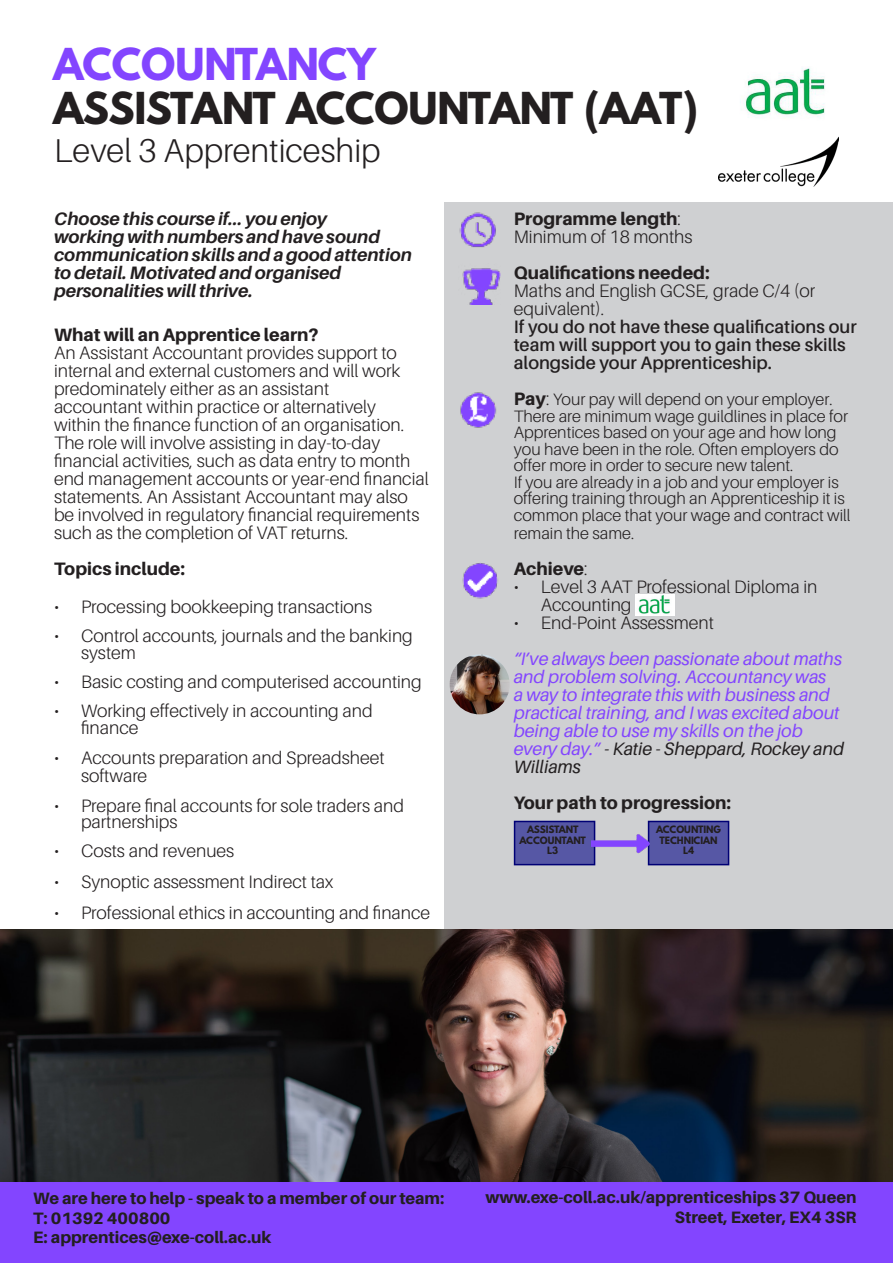
<style>
.page{position:relative;width:893px;height:1263px;background:#fff}
.page>*{position:absolute;margin:0;border:0;box-sizing:border-box;transform-origin:0 0}
.t1{font:700 39px "League Spartan";letter-spacing:-.02em;color:#231f20}
.t2{font:700 39px "League Spartan";color:#8345ff}
.t3{font:300 33px "Aileron";color:#231f20}
.t4{font:300 18px/18px "Aileron";color:#231f20}
.t5{font:italic 18px/18px "Aileron";color:#8345ff}
.t6{font:600 18px/18px "Aileron";color:#231f20}
.t7{font:italic 700 18px/18px "Aileron";color:#231f20}
.t8{font:800 18px "Aileron";color:#231f20}
.t9{font:300 16.5px/16.5px "Aileron";color:#231f20}
.t10{font:800 16.5px/19.8px "Aileron";color:#231f20}
.t11{font:700 9px "League Spartan";color:#231f20}
.t12{font:700 9px "League Spartan";letter-spacing:-.02em;color:#231f20}
.s1{font-weight:800}
.s2{font-weight:300}
.s3{font-weight:800;font-size:18px}
.s4{font-size:18px}
.s5{color:#231f20}
</style>
<div class="page">
<div style="left:445px;top:202px;width:448px;height:753px;background:#cfd0d2"></div>
<img style="left:0;top:929px;width:893px;height:253px">
<img style="left:462px;top:268px;width:39px;height:37px">
<img style="left:459px;top:212px;width:37px;height:35px">
<img style="left:462px;top:563px;width:36px;height:36px">
<img style="left:460px;top:392px;width:37px;height:36px">
<img style="left:718px;top:137px;width:121px;height:49px">
<img style="left:740px;top:68px;width:85px;height:49px">
<div style="left:0;top:1182px;width:893px;height:81px;background:#8345ff"></div>
<img style="left:450px;top:654px;width:60px;height:60px;border-radius:30px">
<img style="left:636px;top:594px;width:39px;height:22px">
<div style="left:514px;top:821px;width:81px;height:44px;background:#5657a5;border:2px solid #000075"></div>
<div style="left:648px;top:821px;width:81px;height:44px;background:#5657a5;border:2px solid #000075"></div>
<img style="left:591px;top:831px;width:59px;height:24px">
<p class="t2" style="left:53px;top:34px;width:324px">ACCOUNTANCY</p>
<p class="t1" style="left:53px;top:77px;width:646px">ASSISTANT ACCOUNTANT (AAT)</p>
<p class="t3" style="left:54px;top:133px;width:328px">Level 3 Apprenticeship</p>
<p class="t7" style="left:54px;top:210px;width:360px">Choose this course if... you enjoy<br>working with numbers and have sound communication skills and a good attention to detail. Motivated and organised personalities will thrive.</p>
<p class="t4" style="left:54px;top:326px;width:344px"><span class="s1">What will an Apprentice learn?<br></span>An Assistant Accountant provides support to</p>
<p class="t4" style="left:54px;top:362px;width:348px">internal and external customers and will work</p>
<p class="t4" style="left:54px;top:380px;width:277px">predominately either as an assistant</p>
<p class="t4" style="left:54px;top:398px;width:324px">accountant within practice or alternatively</p>
<p class="t4" style="left:54px;top:416px;width:376px">within the finance function of an organisation.<br>The role will involve assisting in day-to-day financial activities, such as data entry to month end management accounts or year-end financial statements. An Assistant Accountant may also be involved in regulatory financial requirements such as the completion of VAT returns.</p>
<p class="t8" style="left:54px;top:558px;width:133px">Topics include:</p>
<p class="t4" style="left:54px;top:598px;width:320px">• Processing bookkeeping transactions</p>
<p class="t4" style="left:81px;top:628px;width:333px;line-height:16.5px;text-indent:-27px">• Control accounts, journals and the banking system</p>
<p class="t4" style="left:54px;top:673px;width:369px">• Basic costing and computerised accounting</p>
<p class="t4" style="left:81px;top:703px;width:293px;line-height:16.5px;text-indent:-27px">• Working effectively in accounting and finance</p>
<p class="t4" style="left:81px;top:749px;width:305px;text-indent:-27px">• Accounts preparation and Spreadsheet software</p>
<p class="t4" style="left:81px;top:797px;width:324px;line-height:16.5px;text-indent:-27px">• Prepare final accounts for sole traders and partnerships</p>
<p class="t4" style="left:54px;top:842px;width:182px">• Costs and revenues</p>
<p class="t4" style="left:54px;top:873px;width:281px">• Synoptic assessment Indirect tax</p>
<p class="t4" style="left:54px;top:904px;width:378px">• Professional ethics in accounting and finance</p>
<p class="t8" style="left:514px;top:209px;width:169px">Programme length<span class="s2">:</span></p>
<p class="t4" style="left:514px;top:228px;width:180px">Minimum of 18 months</p>
<p class="t6" style="left:514px;top:264px;width:344px"><span class="s1">Qualifications needed:<br></span><span class="s2">Maths and English GCSE, grade C/4 (or equivalent).<br></span>If you do not have these qualifications our team will support you to gain these skills alongside your Apprenticeship.</p>
<p class="t9" style="left:514px;top:391px;width:336px"><span class="s3">Pay</span><span class="s4">:</span> Your pay will depend on your employer.<br>There are minimum wage guildlines in place for Apprentices based on your age and how long you have been in the role. Often employers do offer more in order to secure new talent.</p>
<p class="t9" style="left:514px;top:474px;width:338px">If you are already in a job and your employer is offering training through an Apprenticeship it is common place that your wage and contract will</p>
<p class="t9" style="left:514px;top:525px;width:122px">remain the same.</p>
<p class="t8" style="left:514px;top:558px;width:75px">Achieve<span class="s2">:</span></p>
<p class="t4" style="left:541px;top:577px;width:278px;text-indent:-27px">• Level 3 AAT Professional Diploma in<br>Accounting</p>
<p class="t4" style="left:514px;top:613px;width:202px">• End-Point Assessment</p>
<p class="t5" style="left:514px;top:649px;width:332px">“I’ve always been passionate about maths and problem solving. Accountancy was<br>a way to integrate this with business and practical training, and I was excited about being able to use my skills on the job every day.” <span class="s5">- Katie - Sheppard, Rockey and Williams</span></p>
<p class="t8" style="left:514px;top:792px;width:219px">Your path to progression:</p>
<p class="t12" style="left:527px;top:822px;width:53px">ASSISTANT</p>
<p class="t11" style="left:519px;top:833px;width:68px">ACCOUNTANT</p>
<p class="t11" style="left:547px;top:843px;width:13px">L3</p>
<p class="t11" style="left:656px;top:822px;width:66px">ACCOUNTING</p>
<p class="t11" style="left:659px;top:833px;width:60px">TECHNICIAN</p>
<p class="t11" style="left:683px;top:843px;width:13px">L4</p>
<p class="t10" style="left:33px;top:1188px;width:412px">We are here to help - speak to a member of our team:<br>T: 01392 400800<br>E: apprentices@exe-coll.ac.uk</p>
<p class="t10" style="left:486px;top:1187px;width:372px;text-align:right">www.exe-coll.ac.uk/apprenticeships 37 Queen<br>Street, Exeter, EX4 3SR</p>
</div>
